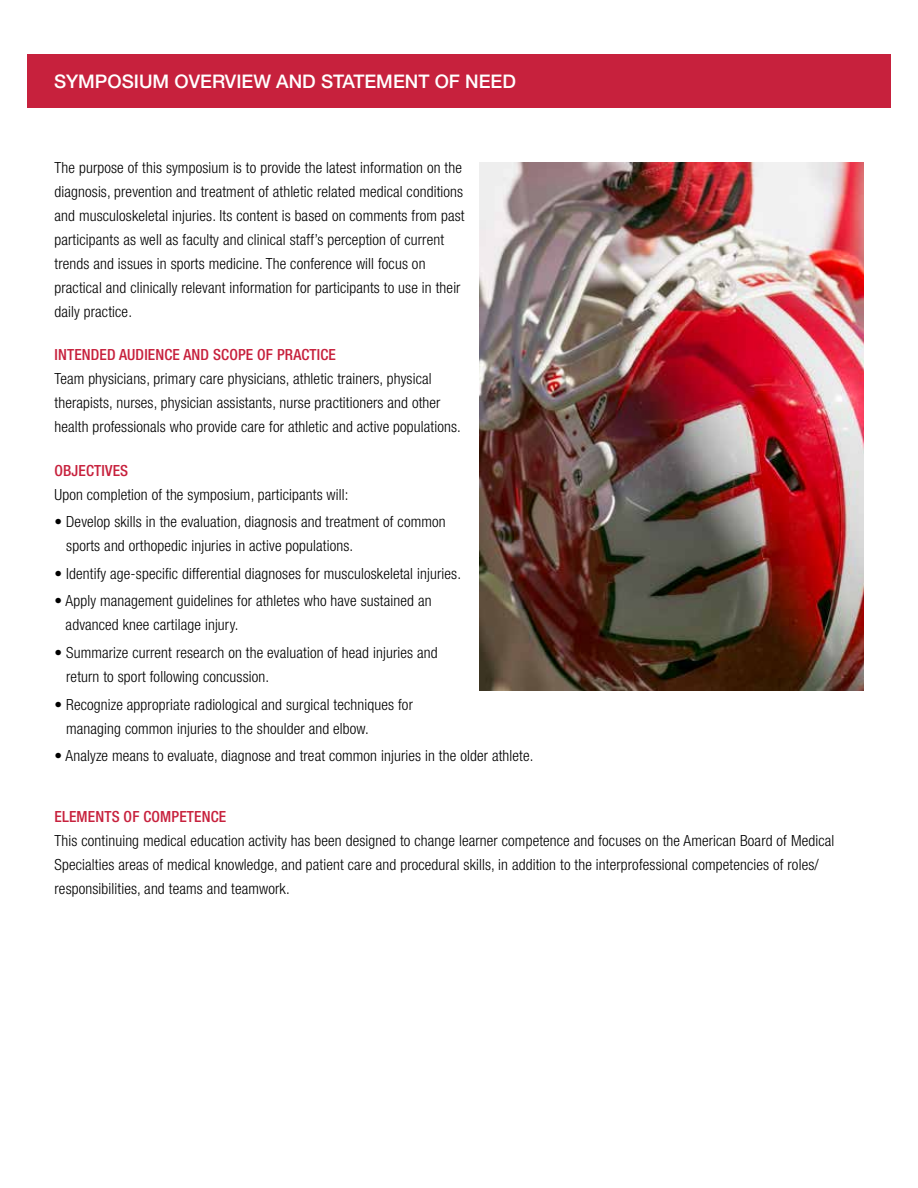
<style>
.page{position:relative;width:918px;height:1188px;background:#fff}
.page>*{position:absolute;margin:0;border:0;box-sizing:border-box;transform-origin:0 0}
.t1{font:500 18.75px "Helvetica Neue LT Std";color:#fff}
.t2{font:300 condensed 15.3px/24px "Helvetica Neue LT Std";letter-spacing:.01em;color:#000}
.t3{font:500 condensed 15.3px "Helvetica Neue LT Std";letter-spacing:.01em;color:#c7213d}
</style>
<div class="page">
<div style="left:27px;top:54px;width:864px;height:54px;background:#c7213d"></div>
<img style="left:480px;top:162px;width:384px;height:528px">
<p class="t1" style="left:54px;top:70px;width:463px">SYMPOSIUM OVERVIEW AND STATEMENT OF NEED</p>
<p class="t2" style="left:55px;top:155px;width:412px">The purpose of this symposium is to provide the latest information on the diagnosis, prevention and treatment of athletic related medical conditions and musculoskeletal injuries. Its content is based on comments from past participants as well as faculty and clinical staff’s perception of current trends and issues in sports medicine. The conference will focus on practical and clinically relevant information for participants to use in their daily practice.</p>
<p class="t3" style="left:55px;top:346px;width:283px">INTENDED AUDIENCE AND SCOPE OF PRACTICE</p>
<p class="t2" style="left:55px;top:367px;width:408px">Team physicians, primary care physicians, athletic trainers, physical therapists, nurses, physician assistants, nurse practitioners and other health professionals who provide care for athletic and active populations.</p>
<p class="t3" style="left:55px;top:461px;width:75px">OBJECTIVES</p>
<p class="t2" style="left:55px;top:482px;width:296px">Upon completion of the symposium, participants will:</p>
<p class="t2" style="left:66px;top:510px;width:381px;text-indent:-12px">• Develop skills in the evaluation, diagnosis and treatment of common sports and orthopedic injuries in active populations.</p>
<p class="t2" style="left:55px;top:561px;width:408px">• Identify age-specific differential diagnoses for musculoskeletal injuries.</p>
<p class="t2" style="left:66px;top:589px;width:367px;text-indent:-11px">• Apply management guidelines for athletes who have sustained an advanced knee cartilage injury.</p>
<p class="t2" style="left:66px;top:640px;width:373px;text-indent:-12px">• Summarize current research on the evaluation of head injuries and return to sport following concussion.</p>
<p class="t2" style="left:66px;top:692px;width:348px;text-indent:-12px">• Recognize appropriate radiological and surgical techniques for managing common injuries to the shoulder and elbow.</p>
<p class="t2" style="left:55px;top:743px;width:480px">• Analyze means to evaluate, diagnose and treat common injuries in the older athlete.</p>
<p class="t3" style="left:55px;top:807px;width:173px">ELEMENTS OF COMPETENCE</p>
<p class="t2" style="left:55px;top:829px;width:781px">This continuing medical education activity has been designed to change learner competence and focuses on the American Board of Medical<br>Specialties areas of medical knowledge, and patient care and procedural skills, in addition to the interprofessional competencies of roles/ responsibilities, and teams and teamwork.</p>
</div>
